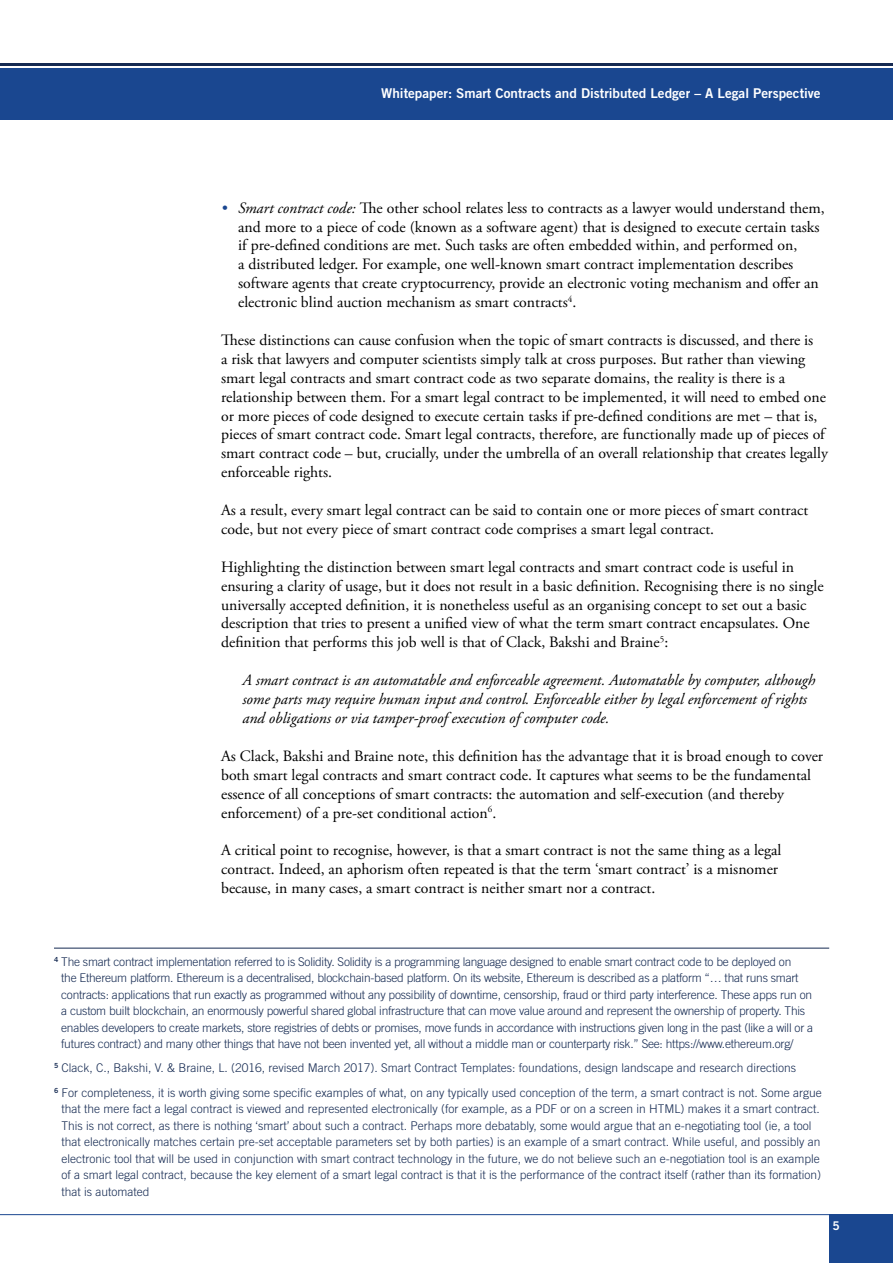
<style>
.page{position:relative;width:893px;height:1263px;background:#fff}
.page>*{position:absolute;margin:0;border:0;box-sizing:border-box;transform-origin:0 0}
.t1{font:15.75px/18.9px "Adobe Garamond Pro";color:#000}
.t2{font:italic 15.75px/18.9px "Adobe Garamond Pro";color:#000}
.t3{font:13.5px "Trade Gothic LT Std Bd 2";color:#fff}
.t4{font:300 12px/16.5px "Trade Gothic LT Std";color:#152a52}
.t5{font:300 12px/16.5px "Trade Gothic LT Std";letter-spacing:-.02em;color:#152a52}
.t6{font:12px "Trade Gothic Bold Two";color:#fff}
.s1{font-style:italic;color:#1a4790}
.s2{font-style:italic}
</style>
<div class="page">
<div style="left:0;top:68px;width:893px;height:51px;background:#1a4790"></div>
<hr style="left:0;top:64px;width:893px;height:2px;background:#152a52">
<div style="left:829px;top:1214px;width:64px;height:49px;background:#1a4790"></div>
<hr style="left:0;top:1214px;width:829px;height:1px;background:#1a4790">
<hr style="left:54px;top:948px;width:775px;height:1px;background:#152a52">
<p class="t3" style="left:381px;top:85px;width:441px">Whitepaper: Smart Contracts and Distributed Ledger – A Legal Perspective</p>
<p class="t1" style="left:238px;top:199px;width:588px;text-indent:-17px"><span class="s1">•</span> <span class="s2">Smart contract code:</span> The other school relates less to contracts as a lawyer would understand them, and more to a piece of code (known as a software agent) that is designed to execute certain tasks if pre-defined conditions are met. Such tasks are often embedded within, and performed on,<br>a distributed ledger. For example, one well-known smart contract implementation describes software agents that create cryptocurrency, provide an electronic voting mechanism and offer an electronic blind auction mechanism as smart contracts<sup>4</sup>.</p>
<p class="t1" style="left:221px;top:331px;width:608px">These distinctions can cause confusion when the topic of smart contracts is discussed, and there is<br>a risk that lawyers and computer scientists simply talk at cross purposes. But rather than viewing smart legal contracts and smart contract code as two separate domains, the reality is there is a relationship between them. For a smart legal contract to be implemented, it will need to embed one or more pieces of code designed to execute certain tasks if pre-defined conditions are met – that is, pieces of smart contract code. Smart legal contracts, therefore, are functionally made up of pieces of smart contract code – but, crucially, under the umbrella of an overall relationship that creates legally enforceable rights.</p>
<p class="t1" style="left:221px;top:501px;width:589px">As a result, every smart legal contract can be said to contain one or more pieces of smart contract code, but not every piece of smart contract code comprises a smart legal contract.</p>
<p class="t1" style="left:221px;top:558px;width:604px">Highlighting the distinction between smart legal contracts and smart contract code is useful in ensuring a clarity of usage, but it does not result in a basic definition. Recognising there is no single universally accepted definition, it is nonetheless useful as an organising concept to set out a basic description that tries to present a unified view of what the term smart contract encapsulates. One definition that performs this job well is that of Clack, Bakshi and Braine<sup>5</sup>:</p>
<p class="t2" style="left:242px;top:671px;width:574px">A smart contract is an automatable and enforceable agreement. Automatable by computer, although some parts may require human input and control. Enforceable either by legal enforcement of rights and obligations or via tamper-proof execution of computer code.</p>
<p class="t1" style="left:221px;top:747px;width:604px">As Clack, Bakshi and Braine note, this definition has the advantage that it is broad enough to cover both smart legal contracts and smart contract code. It captures what seems to be the fundamental essence of all conceptions of smart contracts: the automation and self-execution (and thereby enforcement) of a pre-set conditional action<sup>6</sup>.</p>
<p class="t1" style="left:221px;top:841px;width:562px">A critical point to recognise, however, is that a smart contract is not the same thing as a legal contract. Indeed, an aphorism often repeated is that the term ‘smart contract’ is a misnomer because, in many cases, a smart contract is neither smart nor a contract.</p>
<p class="t5" style="left:61px;top:953px;width:753px;text-indent:-7px"><sup>4</sup> The smart contract implementation referred to is Solidity. Solidity is a programming language designed to enable smart contract code to be deployed on<br>the Ethereum platform. Ethereum is a decentralised, blockchain-based platform. On its website, Ethereum is described as a platform “… that runs smart contracts: applications that run exactly as programmed without any possibility of downtime, censorship, fraud or third party interference. These apps run on a custom built blockchain, an enormously powerful shared global infrastructure that can move value around and represent the ownership of property. This enables developers to create markets, store registries of debts or promises, move funds in accordance with instructions given long in the past (like a will or a futures contract) and many other things that have not been invented yet, all without a middle man or counterparty risk.” See: https://www.ethereum.org/</p>
<p class="t4" style="left:54px;top:1054px;width:769px;line-height:25px"><sup>5</sup> Clack, C., Bakshi, V. &amp; Braine, L. (2016, revised March 2017). Smart Contract Templates: foundations, design landscape and research directions<br><sup>6</sup> For completeness, it is worth giving some specific examples of what, on any typically used conception of the term, a smart contract is not. Some argue</p>
<p class="t4" style="left:62px;top:1100px;width:761px">that the mere fact a legal contract is viewed and represented electronically (for example, as a PDF or on a screen in HTML) makes it a smart contract.<br>This is not correct, as there is nothing ‘smart’ about such a contract. Perhaps more debatably, some would argue that an e-negotiating tool (ie, a tool that electronically matches certain pre-set acceptable parameters set by both parties) is an example of a smart contract. While useful, and possibly an electronic tool that will be used in conjunction with smart contract technology in the future, we do not believe such an e-negotiation tool is an example of a smart legal contract, because the key element of a smart legal contract is that it is the performance of the contract itself (rather than its formation) that is automated</p>
<p class="t6" style="left:833px;top:1219px;width:9px">5</p>
</div>
